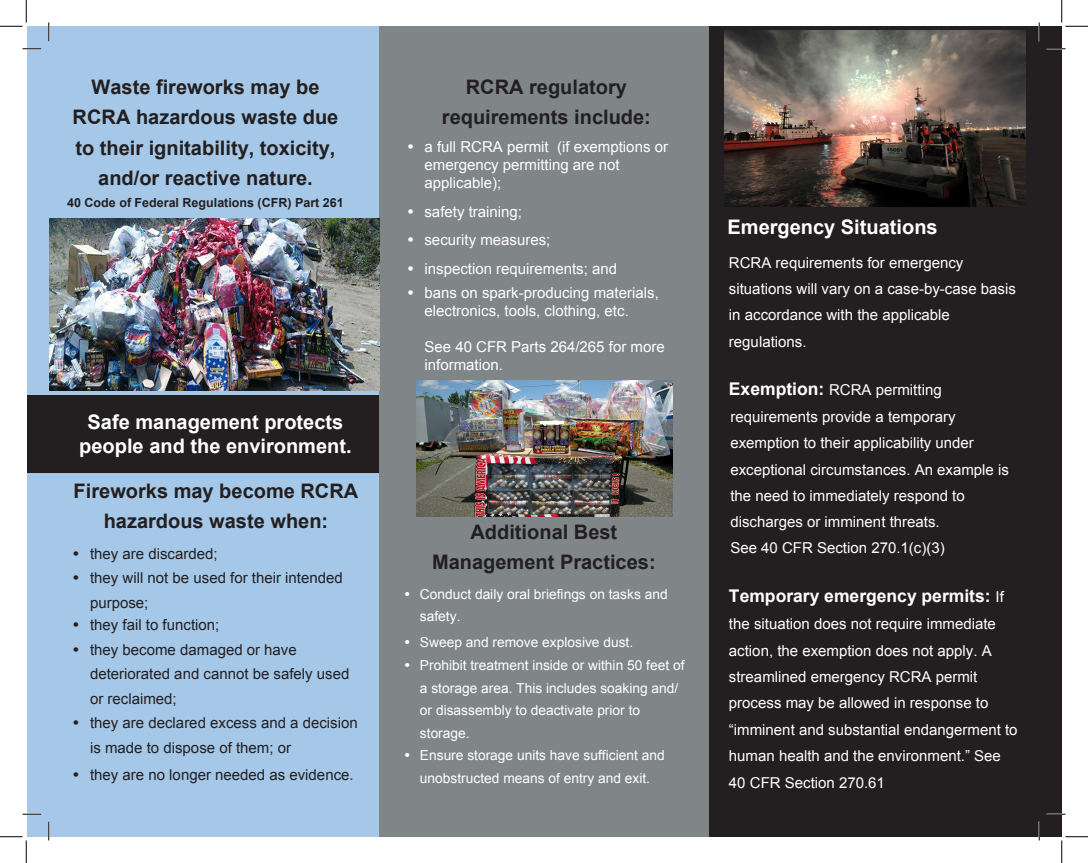
<style>
.page{position:relative;width:1088px;height:863px;background:#fff}
.page>*{position:absolute;margin:0;border:0;box-sizing:border-box;transform-origin:0 0}
.t1{font:700 20px/30px "Arial";color:#231f20;text-align:center}
.t2{font:700 20px/23.4px "Arial";color:#fff;text-align:center}
.t3{font:700 17.5px "Arial";color:#fff}
.t4{font:15px/26.4px "Arial";color:#fff}
.t5{font:15px/24.5px "Arial";color:#231f20}
.t6{font:13.75px/22.5px "Arial";color:#fff}
.t7{font:700 12.5px "Arial";color:#231f20}
.s1{font-family:"Century Gothic"}
.s2{font-weight:700;font-size:17.5px}
.s3{font-weight:400;font-size:15px}
</style>
<div class="page">
<div style="left:709px;top:26px;width:352px;height:810px;background:#231f20"></div>
<div style="left:379px;top:26px;width:330px;height:810px;background:#808588"></div>
<img style="left:725px;top:30px;width:300px;height:177px">
<div style="left:27px;top:26px;width:352px;height:810px;background:#a5c8e8"></div>
<img style="left:50px;top:218px;width:329px;height:172px">
<img style="left:416px;top:381px;width:257px;height:135px">
<div style="left:27px;top:395px;width:352px;height:78px;background:#231f20"></div>
<svg style="left:22px;top:48px;width:19px;height:2px"></svg>
<svg style="left:1046px;top:48px;width:19px;height:2px"></svg>
<svg style="left:22px;top:813px;width:19px;height:2px"></svg>
<svg style="left:1046px;top:813px;width:19px;height:2px"></svg>
<svg style="left:48px;top:22px;width:2px;height:19px"></svg>
<svg style="left:48px;top:821px;width:2px;height:19px"></svg>
<svg style="left:1038px;top:22px;width:2px;height:19px"></svg>
<svg style="left:1038px;top:821px;width:2px;height:19px"></svg>
<svg style="left:0;top:0;width:27px;height:27px"></svg>
<svg style="left:0;top:836px;width:27px;height:26px"></svg>
<svg style="left:1061px;top:0;width:27px;height:27px"></svg>
<svg style="left:1061px;top:836px;width:27px;height:26px"></svg>
<p class="t1" style="left:73px;top:72px;width:267px;line-height:30.4px">Waste fireworks may be<br>RCRA hazardous waste due to their ignitability, toxicity, and/or reactive nature.</p>
<p class="t7" style="left:67px;top:194px;width:278px">40 Code of Federal Regulations (CFR) Part 261</p>
<p class="t2" style="left:79px;top:411px;width:274px">Safe management protects people and the environment.</p>
<p class="t1" style="left:74px;top:476px;width:286px">Fireworks may become RCRA hazardous waste when:</p>
<p class="t5" style="left:72px;top:541px;width:147px"><span class="s1">•</span> they are discarded;</p>
<p class="t5" style="left:90px;top:566px;width:254px;text-indent:-18px"><span class="s1">•</span> they will not be used for their intended purpose;</p>
<p class="t5" style="left:72px;top:612px;width:149px"><span class="s1">•</span> they fail to function;</p>
<p class="t5" style="left:90px;top:637px;width:261px;text-indent:-18px"><span class="s1">•</span> they become damaged or have deteriorated and cannot be safely used or reclaimed;</p>
<p class="t5" style="left:90px;top:711px;width:269px;text-indent:-18px"><span class="s1">•</span> they are declared excess and a decision is made to dispose of them; or</p>
<p class="t5" style="left:72px;top:762px;width:283px"><span class="s1">•</span> they are no longer needed as evidence.</p>
<p class="t1" style="left:442px;top:72px;width:210px">RCRA regulatory requirements include:</p>
<p class="t4" style="left:424px;top:138px;width:245px;line-height:18px;text-indent:-18px"><span class="s1">•</span> a full RCRA permit (if exemptions or emergency permitting are not applicable);</p>
<p class="t4" style="left:406px;top:198px;width:117px"><span class="s1">•</span> safety training;</p>
<p class="t4" style="left:406px;top:227px;width:146px"><span class="s1">•</span> security measures;</p>
<p class="t4" style="left:406px;top:256px;width:212px"><span class="s1">•</span> inspection requirements; and</p>
<p class="t4" style="left:424px;top:284px;width:236px;line-height:18px;text-indent:-18px"><span class="s1">•</span> bans on spark-producing materials, electronics, tools, clothing, etc.</p>
<p class="t4" style="left:424px;top:338px;width:242px;line-height:18px">See 40 CFR Parts 264/265 for more information.</p>
<p class="t1" style="left:432px;top:518px;width:225px">Additional Best<br>Management Practices:</p>
<p class="t6" style="left:420px;top:582px;width:249px;text-indent:-17px"><span class="s1">•</span> Conduct daily oral briefings on tasks and safety.</p>
<p class="t6" style="left:403px;top:631px;width:232px"><span class="s1">•</span> Sweep and remove explosive dust.</p>
<p class="t6" style="left:420px;top:654px;width:266px;text-indent:-17px"><span class="s1">•</span> Prohibit treatment inside or within 50 feet of a storage area. This includes soaking and/ or disassembly to deactivate prior to storage.</p>
<p class="t6" style="left:403px;top:744px;width:263px;text-align:center"><span class="s1">•</span> Ensure storage units have sufficient and unobstructed means of entry and exit.</p>
<p class="t2" style="left:727px;top:216px;width:212px">Emergency Situations</p>
<p class="t4" style="left:729px;top:249px;width:288px">RCRA requirements for emergency situations will vary on a case-by-case basis in accordance with the applicable regulations.</p>
<p class="t4" style="left:729px;top:377px;width:281px"><span class="s2">Exemption:</span> RCRA permitting requirements provide a temporary exemption to their applicability under exceptional circumstances. An example is the need to immediately respond to discharges or imminent threats.<br>See 40 CFR Section 270.1(c)(3)</p>
<p class="t3" style="left:729px;top:584px;width:276px">Temporary emergency permits: <span class="s3">If</span></p>
<p class="t4" style="left:729px;top:611px;width:290px">the situation does not require immediate action, the exemption does not apply. A streamlined emergency RCRA permit process may be allowed in response to “imminent and substantial endangerment to human health and the environment.” See 40 CFR Section 270.61</p>
</div>
